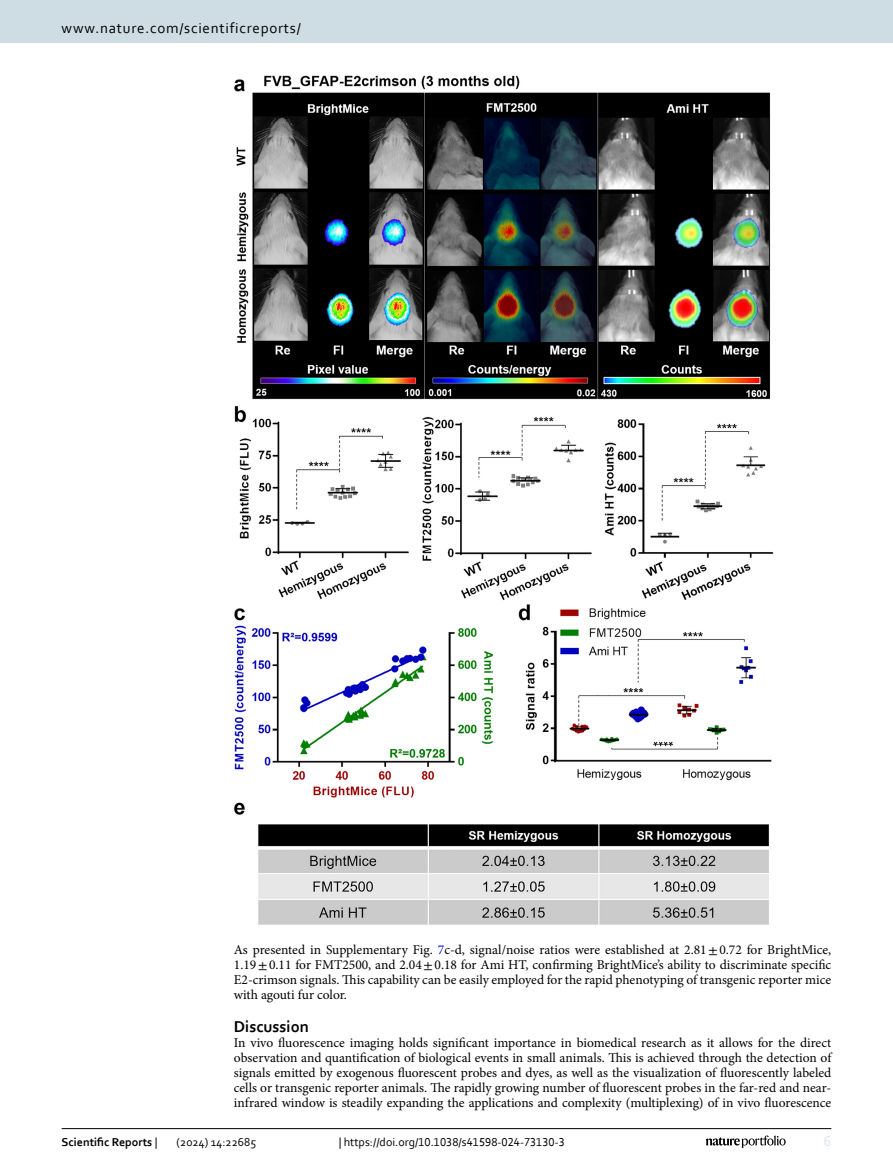
<style>
.page{position:relative;width:893px;height:1174px;background:#fff}
.page>*{position:absolute;margin:0;border:0;box-sizing:border-box;transform-origin:0 0}
.Head_1{font:700 16.5px "Corbel";color:#000}
.t1{font:15px "Corbel";letter-spacing:.05em;color:#000}
.t2{font:15px "Corbel";color:#d9e4eb}
.Body_Text{font:13.5px/15px "Minion Pro";color:#000;text-align:justify}
.Body_Text_Indent{font:13.5px/15px "Minion Pro";color:#000;text-align:justify}
.t3{font:12px "Corbel";color:#000}
.t4{font:700 12px "Corbel";color:#000}
.s1{color:#00f}
.s2{font-family:"STIX"}
.s3{font-weight:400}
</style>
<div class="page">
<img style="left:234px;top:76px;width:539px;height:849px">
<hr style="left:62px;top:1128px;width:769px;height:1px;background:#000">
<svg style="left:706px;top:1135px;width:80px;height:12px"></svg>
<div style="left:0;top:0;width:893px;height:43px;background:#cedde4"></div>
<p class="t1" style="left:62px;top:18px;width:241px">www.nature.com/scientificreports/</p>
<p class="Body_Text_Indent" style="left:234px;top:942px;width:599px">As presented in Supplementary Fig. <span class="s1">7</span>c-d, signal/noise ratios were established at 2.81<span class="s2">±</span>0.72 for BrightMice, 1.19<span class="s2">±</span>0.11 for FMT2500, and 2.04<span class="s2">±</span>0.18 for Ami HT, confirming BrightMice’s ability to discriminate specific E2-crimson signals. This capability can be easily employed for the rapid phenotyping of transgenic reporter mice with agouti fur color.</p>
<p class="Head_1" style="left:234px;top:1016px;width:77px">Discussion</p>
<p class="Body_Text" style="left:234px;top:1035px;width:599px">In vivo fluorescence imaging holds significant importance in biomedical research as it allows for the direct observation and quantification of biological events in small animals. This is achieved through the detection of signals emitted by exogenous fluorescent probes and dyes, as well as the visualization of fluorescently labeled cells or transgenic reporter animals. The rapidly growing number of fluorescent probes in the far-red and near&shy;infrared window is steadily expanding the applications and complexity (multiplexing) of in vivo fluorescence</p>
<p class="t4" style="left:62px;top:1134px;width:97px">Scientific Reports <span class="s3">|</span></p>
<p class="t3" style="left:177px;top:1134px;width:81px">(2024) 14:22685</p>
<p class="t3" style="left:339px;top:1134px;width:228px">| https://doi.org/10.1038/s41598-024-73130-3</p>
<p class="t2" style="left:824px;top:1132px;width:9px">6</p>
</div>
